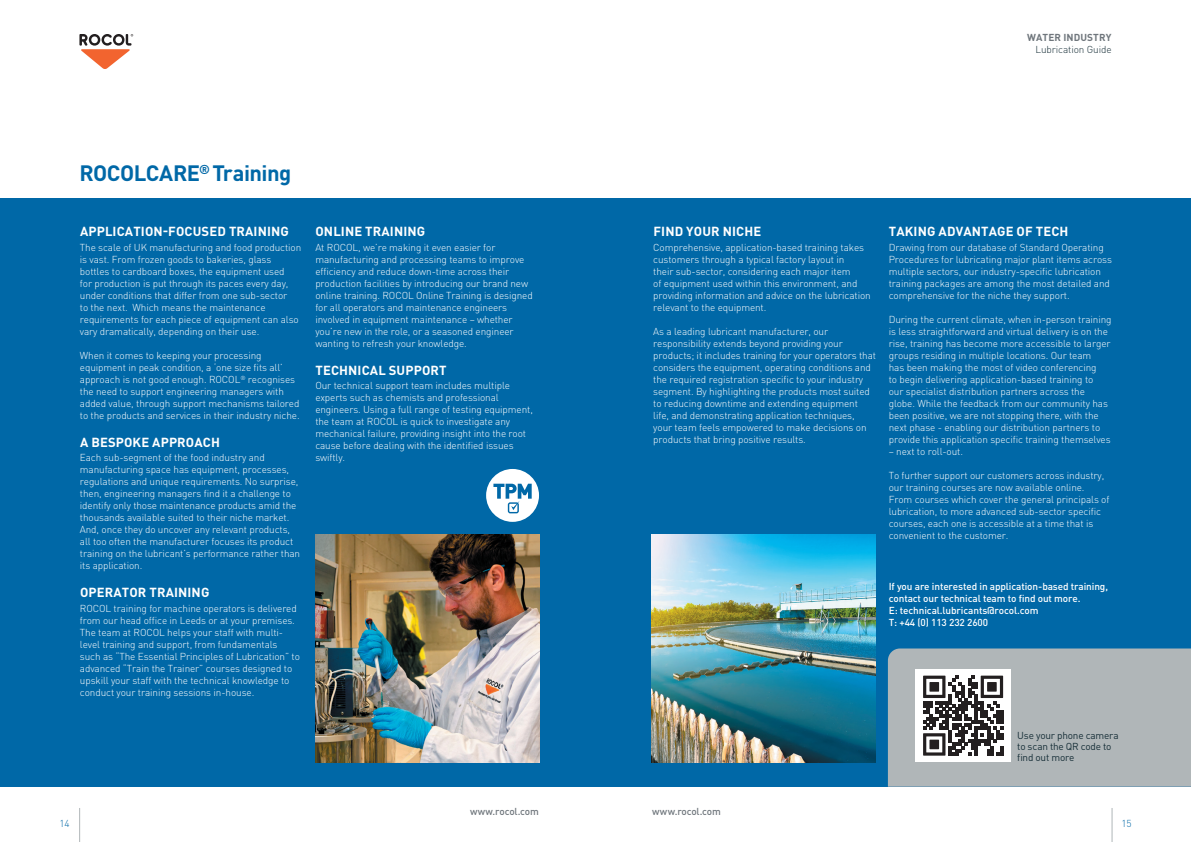
<style>
.page{position:relative;width:1191px;height:842px;background:#fff}
.page>*{position:absolute;margin:0;border:0;box-sizing:border-box;transform-origin:0 0}
.t1{font:700 22px "DIN Pro";letter-spacing:-.025em;color:#0068a7}
.t2{font:700 13px "DIN Pro";letter-spacing:.01em;color:#fff}
.t3{font:300 10px/12px "DIN";letter-spacing:-.01em;color:#fff}
.t4{font:500 10px/12px "DIN";letter-spacing:-.01em;color:#fff}
.t5{font:10px/11px "DIN Pro";letter-spacing:-.02em;color:#162e37}
.t6{font:500 10px "DIN Pro";letter-spacing:-.015em;color:#6f767c}
.t7{font:300 10px "DIN Pro";letter-spacing:-.01em;color:#162e37}
.t8{font:700 10px "DIN Pro";letter-spacing:.01em;color:#6f767c}
.t9{font:300 10px "DIN Pro";color:#0068a7}
</style>
<div class="page">
<div style="left:595px;top:198px;width:596px;height:589px;background:#0068a7"></div>
<div style="left:888px;top:648px;width:303px;height:139px;background:#b0b6b8"></div>
<svg style="left:79px;top:34px;width:55px;height:35px"></svg>
<div style="left:0;top:198px;width:595px;height:589px;background:#0068a7"></div>
<hr style="left:79px;top:808px;width:1px;height:34px;background:#b0b6b8">
<hr style="left:1111px;top:808px;width:1px;height:34px;background:#b0b6b8">
<div style="left:486px;top:469px;width:53px;height:53px;background:#fff;border-radius:50%"></div>
<svg style="left:493px;top:484px;width:38px;height:29px"></svg>
<img style="left:315px;top:534px;width:224px;height:229px">
<div style="left:915px;top:669px;width:95px;height:92px;background:#fff"></div>
<svg style="left:923px;top:676px;width:80px;height:80px"></svg>
<img style="left:652px;top:534px;width:223px;height:229px">
<h1 class="t1" style="left:79px;top:155px;width:213px">ROCOLCARE<sup>®</sup> Training</h1>
<h2 class="t2" style="left:80px;top:220px;width:210px">APPLICATION-FOCUSED TRAINING</h2>
<p class="t3" style="left:80px;top:241px;width:223px">The scale of UK manufacturing and food production is vast. From frozen goods to bakeries, glass bottles to cardboard boxes, the equipment used<br>for production is put through its paces every day, under conditions that differ from one sub-sector<br>to the next. Which means the maintenance requirements for each piece of equipment can also vary dramatically, depending on their use.</p>
<p class="t3" style="left:80px;top:349px;width:221px">When it comes to keeping your processing equipment in peak condition, a ‘one size fits all’ approach is not good enough. ROCOL<sup>®</sup> recognises the need to support engineering managers with added value, through support mechanisms tailored to the products and services in their industry niche.</p>
<h2 class="t2" style="left:80px;top:431px;width:141px">A BESPOKE APPROACH</h2>
<p class="t3" style="left:80px;top:452px;width:222px">Each sub-segment of the food industry and manufacturing space has equipment, processes, regulations and unique requirements. No surprise, then, engineering managers find it a challenge to identify only those maintenance products amid the thousands available suited to their niche market.<br>And, once they do uncover any relevant products, all too often the manufacturer focuses its product training on the lubricant’s performance rather than its application.</p>
<h2 class="t2" style="left:80px;top:581px;width:131px">OPERATOR TRAINING</h2>
<p class="t3" style="left:80px;top:602px;width:222px">ROCOL training for machine operators is delivered from our head office in Leeds or at your premises.<br>The team at ROCOL helps your staff with multi&shy;level training and support, from fundamentals such as “The Essential Principles of Lubrication” to advanced “Train the Trainer” courses designed to upskill your staff with the technical knowledge to conduct your training sessions in-house.</p>
<h2 class="t2" style="left:315px;top:220px;width:111px">ONLINE TRAINING</h2>
<p class="t3" style="left:315px;top:241px;width:219px">At ROCOL, we’re making it even easier for manufacturing and processing teams to improve efficiency and reduce down-time across their production facilities by introducing our brand new online training. ROCOL Online Training is designed for all operators and maintenance engineers involved in equipment maintenance – whether you’re new in the role, or a seasoned engineer wanting to refresh your knowledge.</p>
<h2 class="t2" style="left:315px;top:359px;width:133px">TECHNICAL SUPPORT</h2>
<p class="t3" style="left:315px;top:380px;width:219px">Our technical support team includes multiple experts such as chemists and professional engineers. Using a full range of testing equipment, the team at ROCOL is quick to investigate any mechanical failure, providing insight into the root cause before dealing with the identified issues swiftly.</p>
<p class="t6" style="left:470px;top:803px;width:70px">www.rocol.com</p>
<p class="t8" style="left:1027px;top:29px;width:86px">WATER INDUSTRY</p>
<p class="t7" style="left:1035px;top:42px;width:78px">Lubrication Guide</p>
<h2 class="t2" style="left:653px;top:220px;width:109px">FIND YOUR NICHE</h2>
<p class="t3" style="left:653px;top:241px;width:219px">Comprehensive, application-based training takes customers through a typical factory layout in<br>their sub-sector, considering each major item<br>of equipment used within this environment, and providing information and advice on the lubrication relevant to the equipment.</p>
<p class="t3" style="left:653px;top:325px;width:224px">As a leading lubricant manufacturer, our responsibility extends beyond providing your products; it includes training for your operators that considers the equipment, operating conditions and the required registration specific to your industry segment. By highlighting the products most suited to reducing downtime and extending equipment life, and demonstrating application techniques,<br>your team feels empowered to make decisions on products that bring positive results.</p>
<h2 class="t2" style="left:889px;top:220px;width:181px">TAKING ADVANTAGE OF TECH</h2>
<p class="t3" style="left:888px;top:241px;width:225px">Drawing from our database of Standard Operating Procedures for lubricating major plant items across multiple sectors, our industry-specific lubrication training packages are among the most detailed and comprehensive for the niche they support.</p>
<p class="t3" style="left:888px;top:313px;width:224px">During the current climate, when in-person training is less straightforward and virtual delivery is on the rise, training has become more accessible to larger groups residing in multiple locations. Our team<br>has been making the most of video conferencing<br>to begin delivering application-based training to<br>our specialist distribution partners across the globe. While the feedback from our community has been positive, we are not stopping there, with the next phase - enabling our distribution partners to provide this application specific training themselves</p>
<p class="t3" style="left:888px;top:445px;width:76px">– next to roll-out.</p>
<p class="t3" style="left:888px;top:469px;width:222px">To further support our customers across industry, our training courses are now available online.<br>From courses which cover the general principals of lubrication, to more advanced sub-sector specific courses, each one is accessible at a time that is convenient to the customer.</p>
<p class="t4" style="left:888px;top:580px;width:221px">If you are interested in application-based training, contact our technical team to find out more.<br>E: technical.lubricants@rocol.com<br>T: +44 (0) 113 232 2600</p>
<p class="t6" style="left:652px;top:803px;width:70px">www.rocol.com</p>
<p class="t5" style="left:1017px;top:729px;width:103px">Use your phone camera to scan the QR code to find out more</p>
<p class="t9" style="left:60px;top:816px;width:12px">14</p>
<p class="t9" style="left:1121px;top:816px;width:12px">15</p>
</div>
